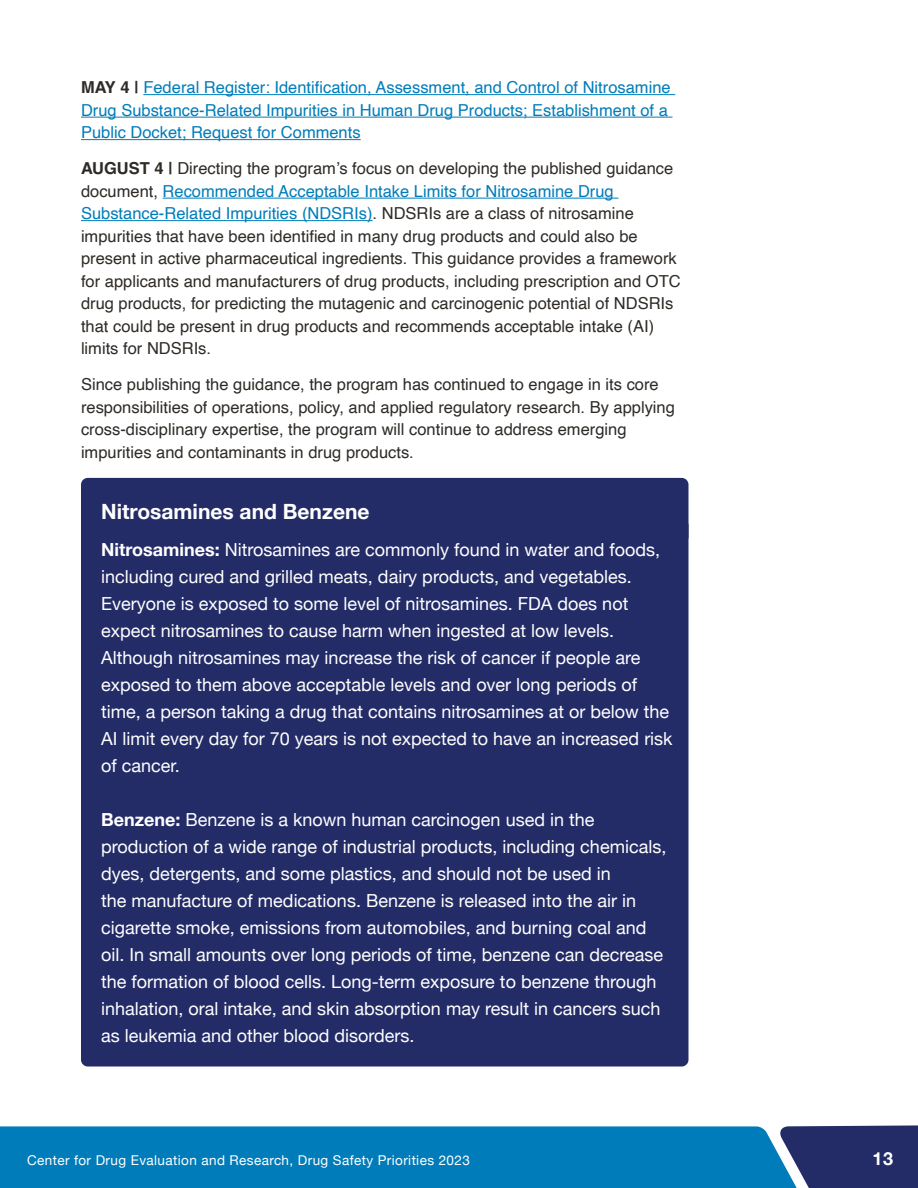
<style>
.page{position:relative;width:918px;height:1188px;background:#fff}
.page>*{position:absolute;margin:0;border:0;box-sizing:border-box;transform-origin:0 0}
.Callout_Dark{font:700 21px "Helvetica Neue";color:#fff}
.Callout_Dark-2{font:18px/27px "Helvetica Neue";color:#fff}
.t1{font:700 18px "Helvetica Neue";color:#fff}
.Body{font:16.5px/22.5px "Helvetica";color:#2e2a26}
.Body-2{font:16.5px/22.5px "Helvetica";color:#017cba}
.t2{font:13.5px "Helvetica Neue";letter-spacing:.03em;color:#fff}
.s1{font-weight:700;color:#2e2a26}
.s2{font-weight:700}
.s3{color:#017cba}
</style>
<div class="page">
<div style="left:803px;top:1125px;width:115px;height:63px;background:#232c67"></div>
<div style="left:0;top:1126px;width:803px;height:62px;background:#017cba"></div>
<hr style="left:143px;top:94px;width:532px;height:1px;background:#017cba">
<hr style="left:81px;top:117px;width:592px;height:1px;background:#017cba">
<hr style="left:81px;top:139px;width:280px;height:1px;background:#017cba">
<hr style="left:163px;top:198px;width:455px;height:1px;background:#017cba">
<hr style="left:81px;top:220px;width:292px;height:1px;background:#017cba">
<div style="left:81px;top:478px;width:607px;height:65px;background:#232c67;border-radius:7px"></div>
<div style="left:81px;top:519px;width:607px;height:548px;background:#232c67;border-radius:7px"></div>
<p class="Body-2" style="left:81px;top:77px;width:591px"><span class="s1">MAY 4 |</span> Federal Register: Identification, Assessment, and Control of Nitrosamine<br>Drug Substance-Related Impurities in Human Drug Products; Establishment of a<br>Public Docket; Request for Comments</p>
<p class="Body" style="left:81px;top:158px;width:601px"><span class="s2">AUGUST 4 |</span> Directing the program’s focus on developing the published guidance document, <span class="s3">Recommended Acceptable Intake Limits for Nitrosamine Drug Substance-Related Impurities (NDSRIs)</span>. NDSRIs are a class of nitrosamine impurities that have been identified in many drug products and could also be present in active pharmaceutical ingredients. This guidance provides a framework for applicants and manufacturers of drug products, including prescription and OTC drug products, for predicting the mutagenic and carcinogenic potential of NDSRIs that could be present in drug products and recommends acceptable intake (AI) limits for NDSRIs.</p>
<p class="Body" style="left:81px;top:374px;width:595px">Since publishing the guidance, the program has continued to engage in its core responsibilities of operations, policy, and applied regulatory research. By applying cross-disciplinary expertise, the program will continue to address emerging impurities and contaminants in drug products.</p>
<p class="Callout_Dark" style="left:101px;top:495px;width:270px">Nitrosamines and Benzene</p>
<p class="Callout_Dark-2" style="left:101px;top:538px;width:573px"><span class="s2">Nitrosamines:</span> Nitrosamines are commonly found in water and foods, including cured and grilled meats, dairy products, and vegetables.<br>Everyone is exposed to some level of nitrosamines. FDA does not expect nitrosamines to cause harm when ingested at low levels.<br>Although nitrosamines may increase the risk of cancer if people are exposed to them above acceptable levels and over long periods of time, a person taking a drug that contains nitrosamines at or below the AI limit every day for 70 years is not expected to have an increased risk of cancer.</p>
<p class="Callout_Dark-2" style="left:101px;top:808px;width:567px"><span class="s2">Benzene:</span> Benzene is a known human carcinogen used in the production of a wide range of industrial products, including chemicals, dyes, detergents, and some plastics, and should not be used in<br>the manufacture of medications. Benzene is released into the air in cigarette smoke, emissions from automobiles, and burning coal and oil. In small amounts over long periods of time, benzene can decrease the formation of blood cells. Long-term exposure to benzene through inhalation, oral intake, and skin absorption may result in cancers such as leukemia and other blood disorders.</p>
<p class="t2" style="left:27px;top:1150px;width:444px">Center for Drug Evaluation and Research, Drug Safety Priorities 2023</p>
<p class="t1" style="left:873px;top:1144px;width:22px">13</p>
</div>
